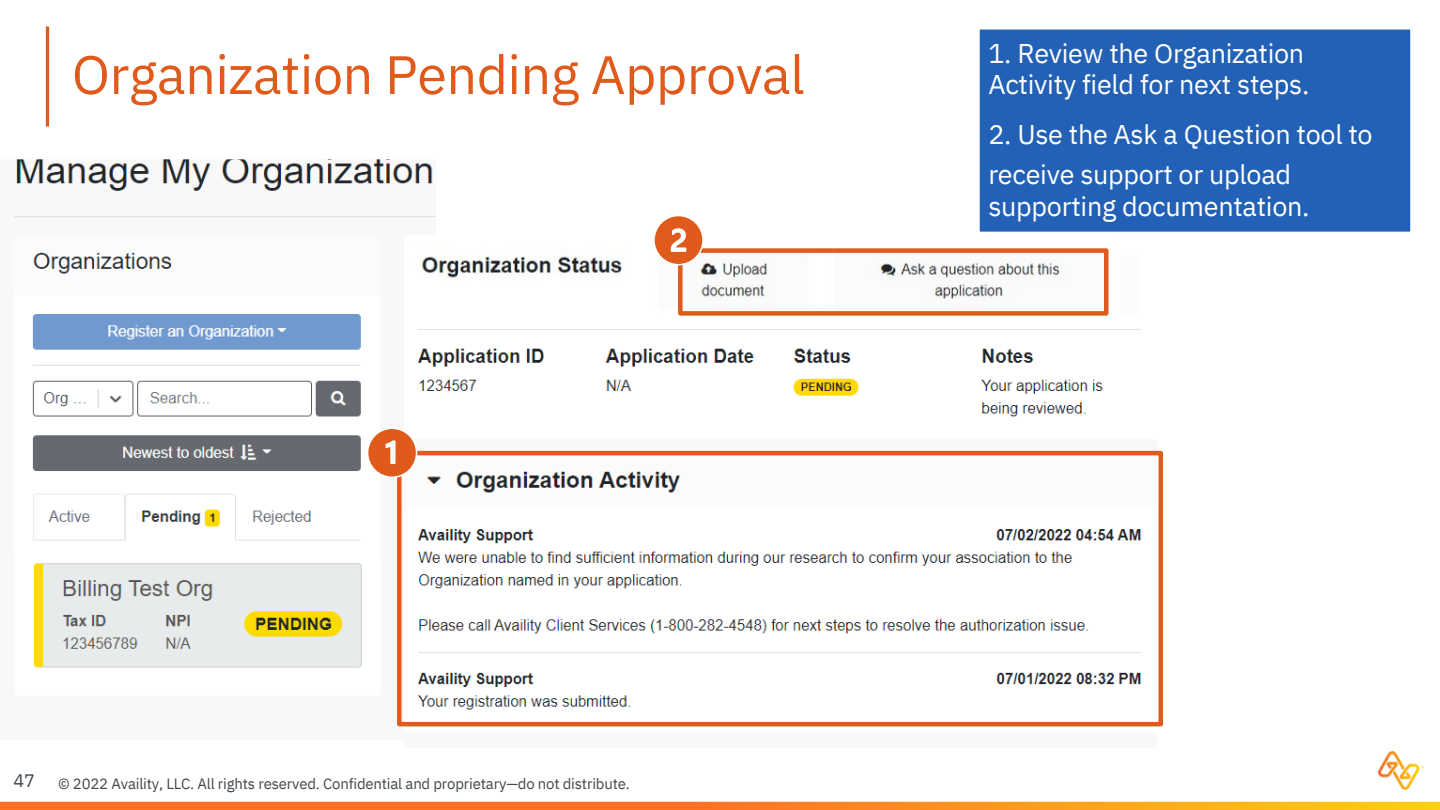
<style>
.page{position:relative;width:1440px;height:810px;background:#fff}
.page>*{position:absolute;margin:0;border:0;box-sizing:border-box;transform-origin:0 0}
.t1{font:54px "IBM Plex Sans";letter-spacing:-.01em;color:#df5a1b}
.t2{font:27px/31.5px "IBM Plex Sans";letter-spacing:-.01em;color:#fff}
.t3{font:18px "IBM Plex Sans";color:#42484c}
.t4{font:15px "IBM Plex Sans";letter-spacing:-.01em;color:#42484c}
</style>
<div class="page">
<img style="left:1379px;top:752px;width:45px;height:38px">
<img style="left:0;top:801px;width:1440px;height:9px">
<img style="left:45px;top:26px;width:5px;height:101px">
<img style="left:14px;top:159px;width:421px;height:568px">
<img style="left:404px;top:318px;width:753px;height:409px">
<div style="left:397px;top:451px;width:766px;height:275px;border:4px solid #df5a1b"></div>
<svg style="left:366px;top:427px;width:52px;height:52px"></svg>
<div style="left:977px;top:27px;width:435px;height:207px;background:#2261b5"></div>
<div style="left:975px;top:25px;width:440px;height:211px;border:5px solid #fff"></div>
<img style="left:404px;top:236px;width:657px;height:82px">
<div style="left:678px;top:248px;width:431px;height:68px;border:5px solid #df5a1b"></div>
<svg style="left:653px;top:216px;width:52px;height:50px"></svg>
<h1 class="t1" style="left:72px;top:39px;width:735px">Organization Pending Approval</h1>
<p class="t2" style="left:988px;top:37px;width:323px">1. Review the Organization<br>Activity field for next steps.</p>
<p class="t2" style="left:988px;top:113px;width:386px;line-height:40.5px">2. Use the Ask a Question tool to receive support or upload</p>
<p class="t2" style="left:988px;top:190px;width:323px">supporting documentation.</p>
<p class="t3" style="left:14px;top:769px;width:23px">47</p>
<p class="t4" style="left:58px;top:774px;width:573px">© 2022 Availity, LLC. All rights reserved. Confidential and proprietary—do not distribute.</p>
</div>
